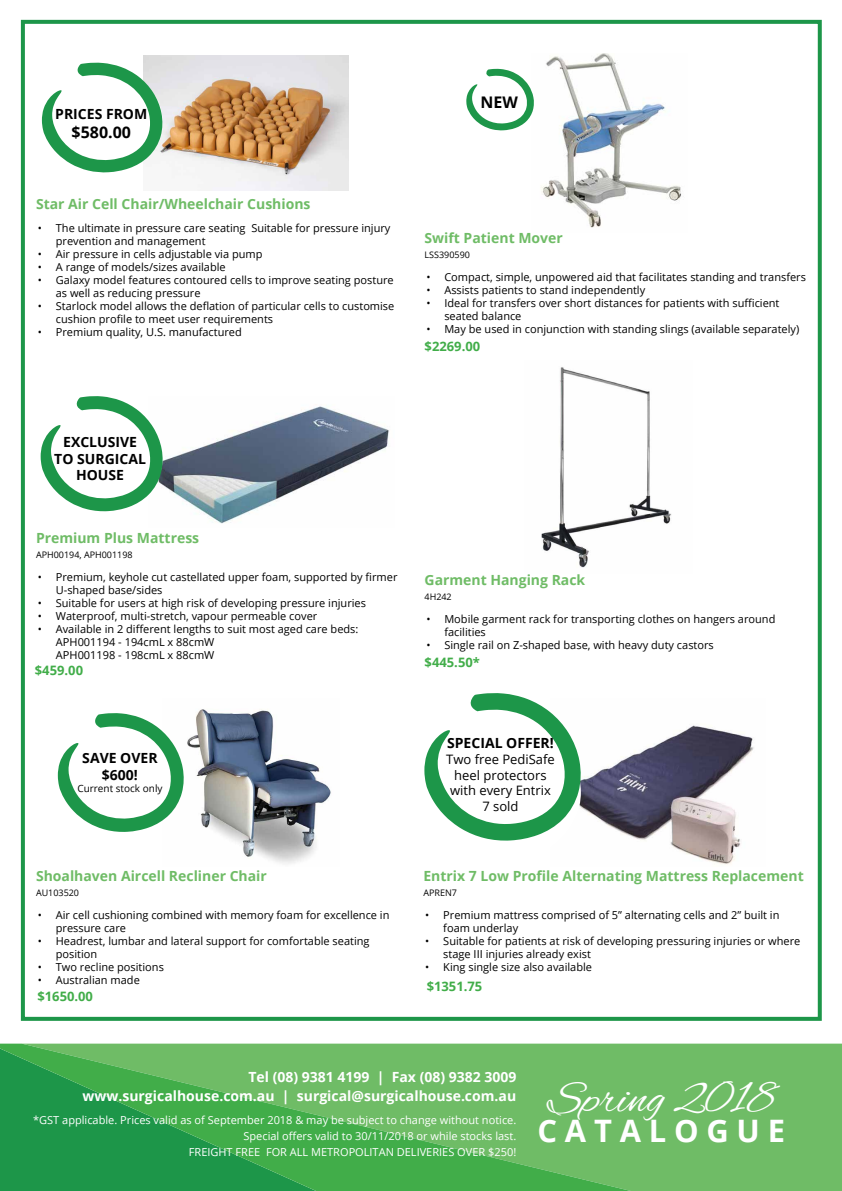
<style>
.page{position:relative;width:842px;height:1191px;background:#fff}
.page>*{position:absolute;margin:0;border:0;box-sizing:border-box;transform-origin:0 0}
.t1{font:46.4px "Alex Brush";color:#fff}
.t2{font:700 31px "Open Sans";letter-spacing:.25em;color:#fff}
.t3{font:700 16px "Open Sans";color:#000}
.t4{font:700 14px "Open Sans";color:#6fbc66}
.t5{font:700 14px/19px "Open Sans";color:#fff;text-align:right}
.t6{font:700 14px/16.8px "Open Sans";color:#000;text-align:center}
.t7{font:13px/15.6px "Open Sans";color:#000;text-align:center}
.t8{font:700 13px "Open Sans";color:#41ad49}
.t9{font:11px/13px "Open Sans";color:#000}
.t10{font:11px/16px "Open Sans";color:#fff;text-align:right}
.t11{font:10px "Open Sans";color:#000}
.t12{font:9px "Open Sans";color:#000}
</style>
<div class="page">
<div style="left:21px;top:20px;width:801px;height:1000px;border:4px solid #1d9649"></div>
<div style="left:813px;top:1043px;width:29px;height:148px;background:#6fbc66"></div>
<svg style="left:0;top:1043px;width:813px;height:148px;background:#56b25b"></svg>
<img style="left:144px;top:55px;width:205px;height:135px">
<img style="left:163px;top:406px;width:226px;height:118px">
<img style="left:187px;top:709px;width:144px;height:155px">
<img style="left:581px;top:725px;width:173px;height:140px">
<svg style="left:42px;top:62px;width:121px;height:111px"></svg>
<svg style="left:41px;top:396px;width:122px;height:115px"></svg>
<svg style="left:58px;top:713px;width:126px;height:119px"></svg>
<svg style="left:424px;top:693px;width:157px;height:148px"></svg>
<img style="left:541px;top:53px;width:140px;height:175px">
<img style="left:541px;top:367px;width:131px;height:201px">
<svg style="left:466px;top:69px;width:68px;height:61px"></svg>
<p class="t6" style="left:55px;top:105px;width:94px">PRICES FROM</p>
<h3 class="t3" style="left:72px;top:121px;width:61px">$580.00</h3>
<p class="t4" style="left:36px;top:194px;width:276px">Star Air Cell Chair/Wheelchair Cushions</p>
<p class="t9" style="left:56px;top:221px;width:336px;text-indent:-18px">• The ultimate in pressure care seating Suitable for pressure injury prevention and management</p>
<p class="t9" style="left:38px;top:247px;width:226px">• Air pressure in cells adjustable via pump</p>
<p class="t9" style="left:38px;top:260px;width:189px">• A range of models/sizes available</p>
<p class="t9" style="left:56px;top:273px;width:339px;text-indent:-18px">• Galaxy model features contoured cells to improve seating posture as well as reducing pressure</p>
<p class="t9" style="left:56px;top:299px;width:340px;text-indent:-18px">• Starlock model allows the deflation of particular cells to customise cushion profile to meet user requirements</p>
<p class="t9" style="left:38px;top:325px;width:206px">• Premium quality, U.S. manufactured</p>
<h3 class="t3" style="left:480px;top:91px;width:39px">NEW</h3>
<p class="t4" style="left:424px;top:228px;width:140px">Swift Patient Mover</p>
<p class="t12" style="left:424px;top:249px;width:47px">LSS390590</p>
<p class="t9" style="left:426px;top:270px;width:381px">• Compact, simple, unpowered aid that facilitates standing and transfers</p>
<p class="t9" style="left:426px;top:283px;width:220px">• Assists patients to stand independently</p>
<p class="t9" style="left:444px;top:296px;width:337px;text-indent:-18px">• Ideal for transfers over short distances for patients with sufficient seated balance</p>
<p class="t9" style="left:426px;top:322px;width:374px">• May be used in conjunction with standing slings (available separately)</p>
<p class="t8" style="left:425px;top:337px;width:57px">$2269.00</p>
<p class="t6" style="left:54px;top:433px;width:93px">EXCLUSIVE<br>TO SURGICAL<br>HOUSE</p>
<p class="t4" style="left:36px;top:527px;width:165px">Premium Plus Mattress</p>
<p class="t12" style="left:36px;top:548px;width:98px">APH00194, APH001198</p>
<p class="t9" style="left:56px;top:570px;width:343px;text-indent:-18px">• Premium, keyhole cut castellated upper foam, supported by firmer<br>U-shaped base/sides</p>
<p class="t9" style="left:38px;top:596px;width:330px">• Suitable for users at high risk of developing pressure injuries</p>
<p class="t9" style="left:38px;top:609px;width:281px">• Waterproof, multi-stretch, vapour permeable cover</p>
<p class="t9" style="left:56px;top:622px;width:304px;text-indent:-18px">• Available in 2 different lengths to suit most aged care beds:<br>APH001194 - 194cmL x 88cmW<br>APH001198 - 198cmL x 88cmW</p>
<p class="t8" style="left:35px;top:661px;width:50px">$459.00</p>
<p class="t6" style="left:82px;top:749px;width:77px">SAVE OVER $600!</p>
<p class="t11" style="left:77px;top:781px;width:87px">Current stock only</p>
<p class="t4" style="left:36px;top:865px;width:232px">Shoalhaven Aircell Recliner Chair</p>
<p class="t12" style="left:36px;top:886px;width:45px">AU103520</p>
<p class="t9" style="left:56px;top:908px;width:335px;text-indent:-18px">• Air cell cushioning combined with memory foam for excellence in pressure care</p>
<p class="t9" style="left:56px;top:934px;width:315px;text-indent:-18px">• Headrest, lumbar and lateral support for comfortable seating position</p>
<p class="t9" style="left:38px;top:960px;width:128px">• Two recline positions</p>
<p class="t9" style="left:38px;top:973px;width:104px">• Australian made</p>
<p class="t8" style="left:37px;top:987px;width:57px">$1650.00</p>
<p class="t4" style="left:424px;top:570px;width:162px">Garment Hanging Rack</p>
<p class="t12" style="left:424px;top:590px;width:29px">4H242</p>
<p class="t9" style="left:444px;top:612px;width:333px;text-indent:-18px">• Mobile garment rack for transporting clothes on hangers around facilities</p>
<p class="t9" style="left:426px;top:638px;width:289px">• Single rail on Z-shaped base, with heavy duty castors</p>
<p class="t8" style="left:425px;top:652px;width:57px">$445.50*</p>
<p class="t6" style="left:447px;top:734px;width:108px">SPECIAL OFFER!</p>
<p class="t7" style="left:446px;top:751px;width:110px">Two free PediSafe heel protectors with every Entrix<br>7 sold</p>
<p class="t4" style="left:423px;top:865px;width:382px">Entrix 7 Low Profile Alternating Mattress Replacement</p>
<p class="t12" style="left:423px;top:886px;width:35px">APREN7</p>
<p class="t9" style="left:443px;top:908px;width:338px;text-indent:-18px">• Premium mattress comprised of 5” alternating cells and 2” built in foam underlay</p>
<p class="t9" style="left:443px;top:934px;width:359px;text-indent:-18px">• Suitable for patients at risk of developing pressuring injuries or where stage III injuries already exist</p>
<p class="t9" style="left:425px;top:960px;width:168px">• King single size also available</p>
<p class="t8" style="left:427px;top:977px;width:57px">$1351.75</p>
<p class="t5" style="left:82px;top:1067px;width:435px">Tel (08) 9381 4199 | Fax (08) 9382 3009 www.surgicalhouse.com.au | surgical@surgicalhouse.com.au</p>
<p class="t10" style="left:33px;top:1111px;width:485px">*GST applicable. Prices valid as of September 2018 &amp; may be subject to change without notice.<br>Special offers valid to 30/11/2018 or while stocks last.<br>FREIGHT FREE FOR ALL METROPOLITAN DELIVERIES OVER $250!</p>
<h1 class="t1" style="left:548px;top:1072px;width:229px">Spring 2018</h1>
<h2 class="t2" style="left:537px;top:1108px;width:249px">CATALOGUE</h2>
</div>
